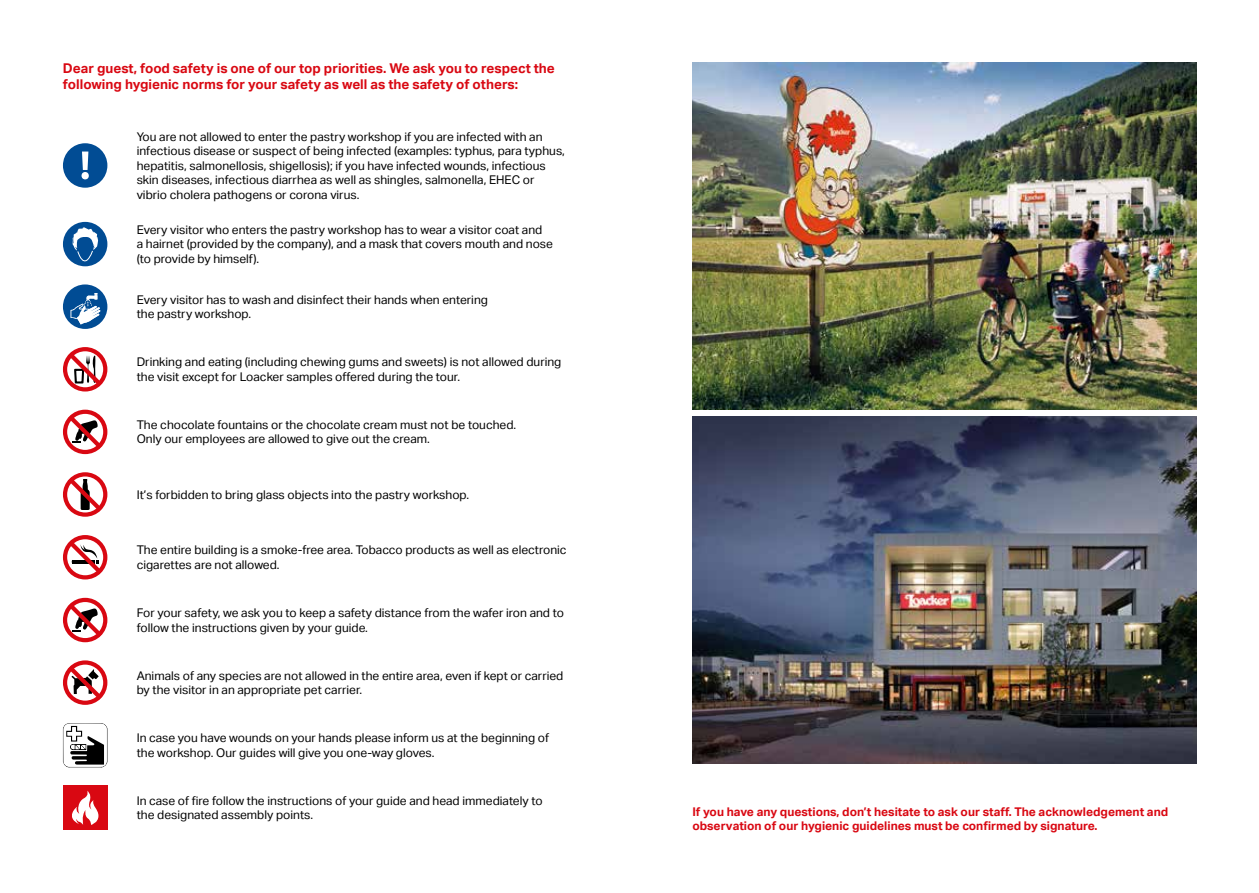
<style>
.page{position:relative;width:1259px;height:893px;background:#fff}
.page>*{position:absolute;margin:0;border:0;box-sizing:border-box;transform-origin:0 0}
.t1{font:700 13.5px/16.2px "Aktiv Grotesk";color:#d90812}
.t2{font:12px/14.4px "Aktiv Grotesk";color:#000}
.t3{font:700 12px/14.4px "Aktiv Grotesk";color:#d90812}
</style>
<div class="page">
<img style="left:692px;top:63px;width:504px;height:347px">
<img style="left:692px;top:417px;width:504px;height:346px">
<div style="left:63px;top:472px;width:44px;height:45px;border:4px solid #d90812;border-radius:50%"></div>
<svg style="left:64px;top:473px;width:43px;height:43px"></svg>
<div style="left:63px;top:535px;width:44px;height:44px;border:4px solid #d90812;border-radius:50%"></div>
<svg style="left:64px;top:536px;width:43px;height:43px"></svg>
<div style="left:63px;top:143px;width:44px;height:45px;background:#014c94;border-radius:50%"></div>
<svg style="left:82px;top:152px;width:7px;height:27px"></svg>
<div style="left:63px;top:222px;width:44px;height:44px;background:#014c94;border-radius:50%"></div>
<svg style="left:72px;top:227px;width:26px;height:40px"></svg>
<div style="left:63px;top:347px;width:44px;height:44px;border:4px solid #d90812;border-radius:50%"></div>
<svg style="left:64px;top:348px;width:43px;height:43px"></svg>
<div style="left:63px;top:410px;width:44px;height:44px;border:4px solid #d90812;border-radius:50%"></div>
<svg style="left:64px;top:411px;width:43px;height:42px"></svg>
<div style="left:63px;top:598px;width:44px;height:44px;border:4px solid #d90812;border-radius:50%"></div>
<svg style="left:64px;top:599px;width:43px;height:42px"></svg>
<svg style="left:63px;top:284px;width:44px;height:45px"></svg>
<div style="left:63px;top:786px;width:44px;height:44px;background:#d90812"></div>
<svg style="left:72px;top:791px;width:26px;height:34px"></svg>
<svg style="left:63px;top:723px;width:44px;height:45px"></svg>
<div style="left:63px;top:660px;width:44px;height:45px;border:4px solid #d90812;border-radius:50%"></div>
<svg style="left:64px;top:661px;width:43px;height:43px"></svg>
<p class="t1" style="left:63px;top:60px;width:493px">Dear guest, food safety is one of our top priorities. We ask you to respect the following hygienic norms for your safety as well as the safety of others:</p>
<p class="t2" style="left:137px;top:130px;width:430px">You are not allowed to enter the pastry workshop if you are infected with an infectious disease or suspect of being infected (examples: typhus, para typhus, hepatitis, salmonellosis, shigellosis); if you have infected wounds, infectious skin diseases, infectious diarrhea as well as shingles, salmonella, EHEC or vibrio cholera pathogens or corona virus.</p>
<p class="t2" style="left:137px;top:223px;width:418px">Every visitor who enters the pastry workshop has to wear a visitor coat and<br>a hairnet (provided by the company), and a mask that covers mouth and nose (to provide by himself).</p>
<p class="t2" style="left:137px;top:292px;width:353px">Every visitor has to wash and disinfect their hands when entering the pastry workshop.</p>
<p class="t2" style="left:137px;top:355px;width:426px">Drinking and eating (including chewing gums and sweets) is not allowed during the visit except for Loacker samples offered during the tour.</p>
<p class="t2" style="left:137px;top:418px;width:381px">The chocolate fountains or the chocolate cream must not be touched.<br>Only our employees are allowed to give out the cream.</p>
<p class="t2" style="left:137px;top:487px;width:334px">It’s forbidden to bring glass objects into the pastry workshop.</p>
<p class="t2" style="left:137px;top:543px;width:431px">The entire building is a smoke-free area. Tobacco products as well as electronic cigarettes are not allowed.</p>
<p class="t2" style="left:137px;top:606px;width:429px">For your safety, we ask you to keep a safety distance from the wafer iron and to follow the instructions given by your guide.</p>
<p class="t2" style="left:137px;top:668px;width:428px">Animals of any species are not allowed in the entire area, even if kept or carried by the visitor in an appropriate pet carrier.</p>
<p class="t2" style="left:137px;top:731px;width:414px">In case you have wounds on your hands please inform us at the beginning of the workshop. Our guides will give you one-way gloves.</p>
<p class="t2" style="left:137px;top:794px;width:407px">In case of fire follow the instructions of your guide and head immediately to the designated assembly points.</p>
<p class="t3" style="left:692px;top:804px;width:477px">If you have any questions, don’t hesitate to ask our staff. The acknowledgement and observation of our hygienic guidelines must be confirmed by signature.</p>
</div>
